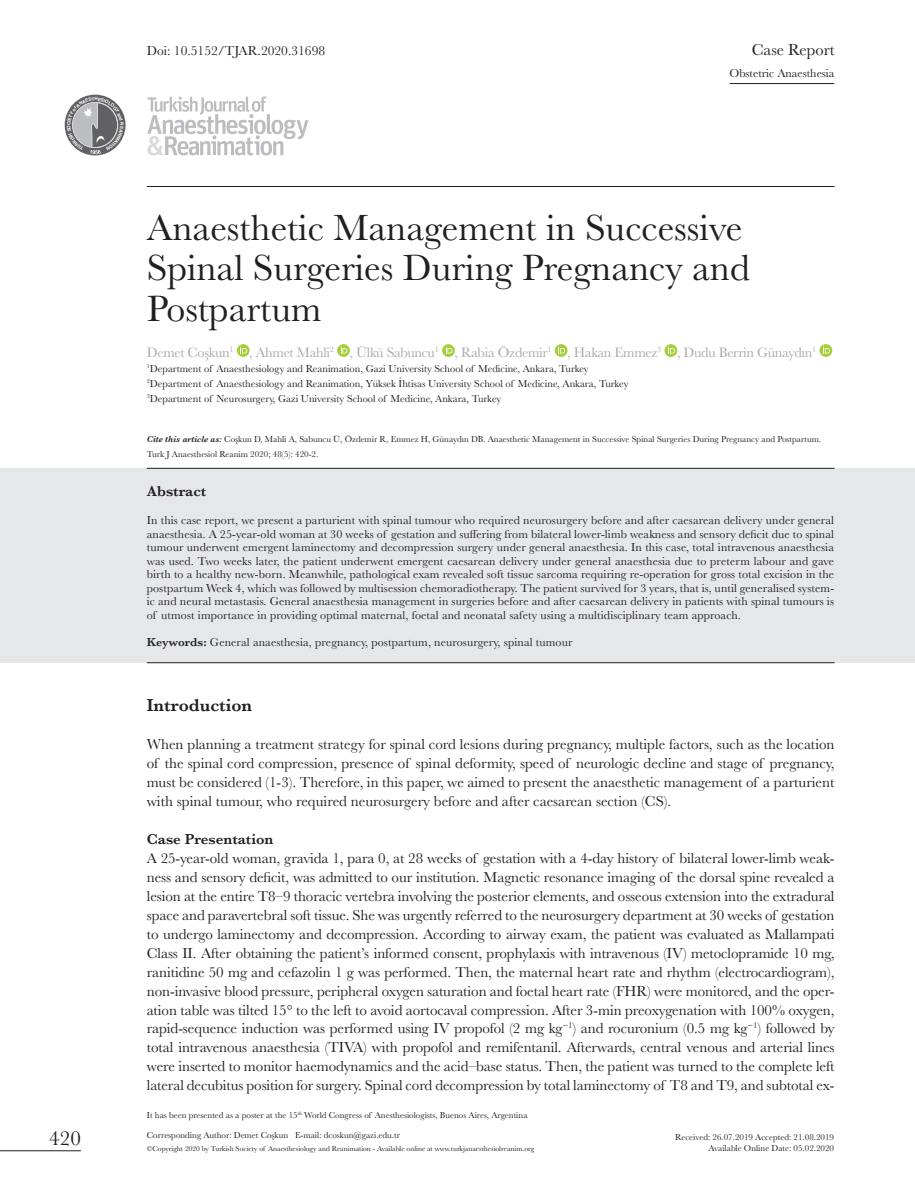
<style>
.page{position:relative;width:915px;height:1191px;background:#fff}
.page>*{position:absolute;margin:0;border:0;box-sizing:border-box;transform-origin:0 0}
.t1{font:37.8px/40.5px "Baskerville";color:#231f20}
.t2{font:21px "Baskerville";color:#231f20}
.t3{font:600 18px "Baskerville";color:#231f20}
.t4{font:16.5px "Baskerville";color:#231f20}
.t5{font:15px/18.9px "Baskerville";letter-spacing:-.005em;color:#231f20;text-align:justify}
.t6{font:600 15px "Baskerville";color:#231f20}
.t7{font:14.25px "Baskerville";letter-spacing:-.02em;color:#a8a9ad}
.t8{font:13.5px "Baskerville";color:#231f20}
.t9{font:12px/13.5px "Baskerville";letter-spacing:.01em;color:#231f20;text-align:justify}
.t10{font:10.5px "Baskerville";color:#231f20}
.t11{font:9px/15px "Baskerville";color:#231f20}
.t12{font:7.5px "Baskerville";color:#231f20}
.s1{font-weight:600;font-style:italic}
.s2{font-weight:600}
</style>
<div class="page">
<svg style="left:147px;top:97px;width:161px;height:58px"></svg>
<svg style="left:237px;top:344px;width:12px;height:13px"></svg>
<svg style="left:240px;top:346px;width:7px;height:7px"></svg>
<svg style="left:337px;top:344px;width:13px;height:13px"></svg>
<svg style="left:340px;top:346px;width:7px;height:7px"></svg>
<svg style="left:442px;top:344px;width:12px;height:13px"></svg>
<svg style="left:445px;top:346px;width:7px;height:7px"></svg>
<svg style="left:554px;top:344px;width:13px;height:13px"></svg>
<svg style="left:558px;top:346px;width:7px;height:7px"></svg>
<svg style="left:664px;top:344px;width:13px;height:13px"></svg>
<svg style="left:667px;top:346px;width:7px;height:7px"></svg>
<svg style="left:819px;top:344px;width:13px;height:13px"></svg>
<svg style="left:822px;top:346px;width:7px;height:7px"></svg>
<hr style="left:147px;top:186px;width:687px;height:1px;background:#231f20">
<div style="left:0;top:468px;width:914px;height:195px;background:#e6e7e9"></div>
<hr style="left:147px;top:468px;width:687px;height:1px;background:#231f20">
<hr style="left:147px;top:662px;width:687px;height:1px;background:#231f20">
<hr style="left:0;top:1150px;width:81px;height:1px;background:#231f20">
<hr style="left:729px;top:83px;width:104px;height:1px;background:#231f20">
<svg style="left:65px;top:97px;width:58px;height:57px"></svg>
<p class="t2" style="left:49px;top:1124px;width:33px">420</p>
<p class="t8" style="left:147px;top:42px;width:180px">Doi: 10.5152/TJAR.2020.31698</p>
<p class="t4" style="left:751px;top:39px;width:84px">Case Report</p>
<p class="t9" style="left:729px;top:66px;width:107px">Obstetric Anaesthesia</p>
<p class="t1" style="left:147px;top:208px;width:604px">Anaesthetic Management in Successive<br>Spinal Surgeries During Pregnancy and<br>Postpartum</p>
<p class="t7" style="left:147px;top:343px;width:670px">Demet Coşkun<sup>1</sup> , Ahmet Mahli<sup>2</sup> , Ülkü Sabuncu<sup>1</sup> , Rabia Özdemir<sup>1</sup> , Hakan Emmez<sup>3</sup> , Dudu Berrin Günaydın<sup>1</sup></p>
<p class="t10" style="left:147px;top:362px;width:443px"><sup>1</sup>Department of Anaesthesiology and Reanimation, Gazi University School of Medicine, Ankara, Turkey</p>
<p class="t10" style="left:147px;top:377px;width:483px"><sup>2</sup>Department of Anaesthesiology and Reanimation, Yüksek İhtisas University School of Medicine, Ankara, Turkey</p>
<p class="t10" style="left:147px;top:392px;width:356px"><sup>3</sup>Department of Neurosurgery, Gazi University School of Medicine, Ankara, Turkey</p>
<p class="t11" style="left:147px;top:432px;width:675px"><span class="s1">Cite this article as:</span> Coşkun D, Mahli A, Sabuncu Ü, Özdemir R, Emmez H, Günaydın DB. Anaesthetic Management in Successive Spinal Surgeries During Pregnancy and Postpartum.<br>Turk J Anaesthesiol Reanim 2020; 48(5): 420-2.</p>
<p class="t6" style="left:147px;top:481px;width:61px">Abstract</p>
<p class="t9" style="left:147px;top:514px;width:688px">In this case report, we present a parturient with spinal tumour who required neurosurgery before and after caesarean delivery under general anaesthesia. A 25-year-old woman at 30 weeks of gestation and suffering from bilateral lower-limb weakness and sensory deficit due to spinal tumour underwent emergent laminectomy and decompression surgery under general anaesthesia. In this case, total intravenous anaesthesia was used. Two weeks later, the patient underwent emergent caesarean delivery under general anaesthesia due to preterm labour and gave birth to a healthy new-born. Meanwhile, pathological exam revealed soft tissue sarcoma requiring re-operation for gross total excision in the postpartum Week 4, which was followed by multisession chemoradiotherapy. The patient survived for 3 years, that is, until generalised system&shy;ic and neural metastasis. General anaesthesia management in surgeries before and after caesarean delivery in patients with spinal tumours is of utmost importance in providing optimal maternal, foetal and neonatal safety using a multidisciplinary team approach.</p>
<p class="t9" style="left:147px;top:635px;width:427px"><span class="s2">Keywords:</span> General anaesthesia, pregnancy, postpartum, neurosurgery, spinal tumour</p>
<p class="t3" style="left:147px;top:692px;width:107px">Introduction</p>
<p class="t5" style="left:147px;top:735px;width:689px">When planning a treatment strategy for spinal cord lesions during pregnancy, multiple factors, such as the location of the spinal cord compression, presence of spinal deformity, speed of neurologic decline and stage of pregnancy, must be considered (1-3). Therefore, in this paper, we aimed to present the anaesthetic management of a parturient with spinal tumour, who required neurosurgery before and after caesarean section (CS).</p>
<p class="t6" style="left:147px;top:828px;width:128px">Case Presentation</p>
<p class="t5" style="left:147px;top:848px;width:689px">A 25-year-old woman, gravida 1, para 0, at 28 weeks of gestation with a 4-day history of bilateral lower-limb weak&shy;ness and sensory deficit, was admitted to our institution. Magnetic resonance imaging of the dorsal spine revealed a lesion at the entire T8–9 thoracic vertebra involving the posterior elements, and osseous extension into the extradural space and paravertebral soft tissue. She was urgently referred to the neurosurgery department at 30 weeks of gestation to undergo laminectomy and decompression. According to airway exam, the patient was evaluated as Mallampati Class II. After obtaining the patient’s informed consent, prophylaxis with intravenous (IV) metoclopramide 10 mg, ranitidine 50 mg and cefazolin 1 g was performed. Then, the maternal heart rate and rhythm (electrocardiogram), non-invasive blood pressure, peripheral oxygen saturation and foetal heart rate (FHR) were monitored, and the oper&shy;ation table was tilted 15° to the left to avoid aortocaval compression. After 3-min preoxygenation with 100% oxygen, rapid-sequence induction was performed using IV propofol (2 mg kg<sup>−1</sup>) and rocuronium (0.5 mg kg<sup>−1</sup>) followed by total intravenous anaesthesia (TIVA) with propofol and remifentanil. Afterwards, central venous and arterial lines were inserted to monitor haemodynamics and the acid–base status. Then, the patient was turned to the complete left lateral decubitus position for surgery. Spinal cord decompression by total laminectomy of T8 and T9, and subtotal ex-</p>
<p class="t11" style="left:147px;top:1127px;width:255px">Corresponding Author: Demet Coşkun E-mail: dcoskun@gazi.edu.tr</p>
<p class="t12" style="left:147px;top:1143px;width:389px">©Copyright 2020 by Turkish Society of Anaesthesiology and Reanimation - Available online at www.turkjanaesthesiolreanim.org</p>
<p class="t11" style="left:147px;top:1108px;width:382px">It has been presented as a poster at the 15<sup>th</sup> World Congress of Anesthesiologists, Buenos Aires, Argentina</p>
<p class="t11" style="left:675px;top:1129px;width:160px">Received: 26.07.2019 Accepted: 21.08.2019</p>
<p class="t11" style="left:708px;top:1140px;width:127px">Available Online Date: 05.02.2020</p>
</div>
